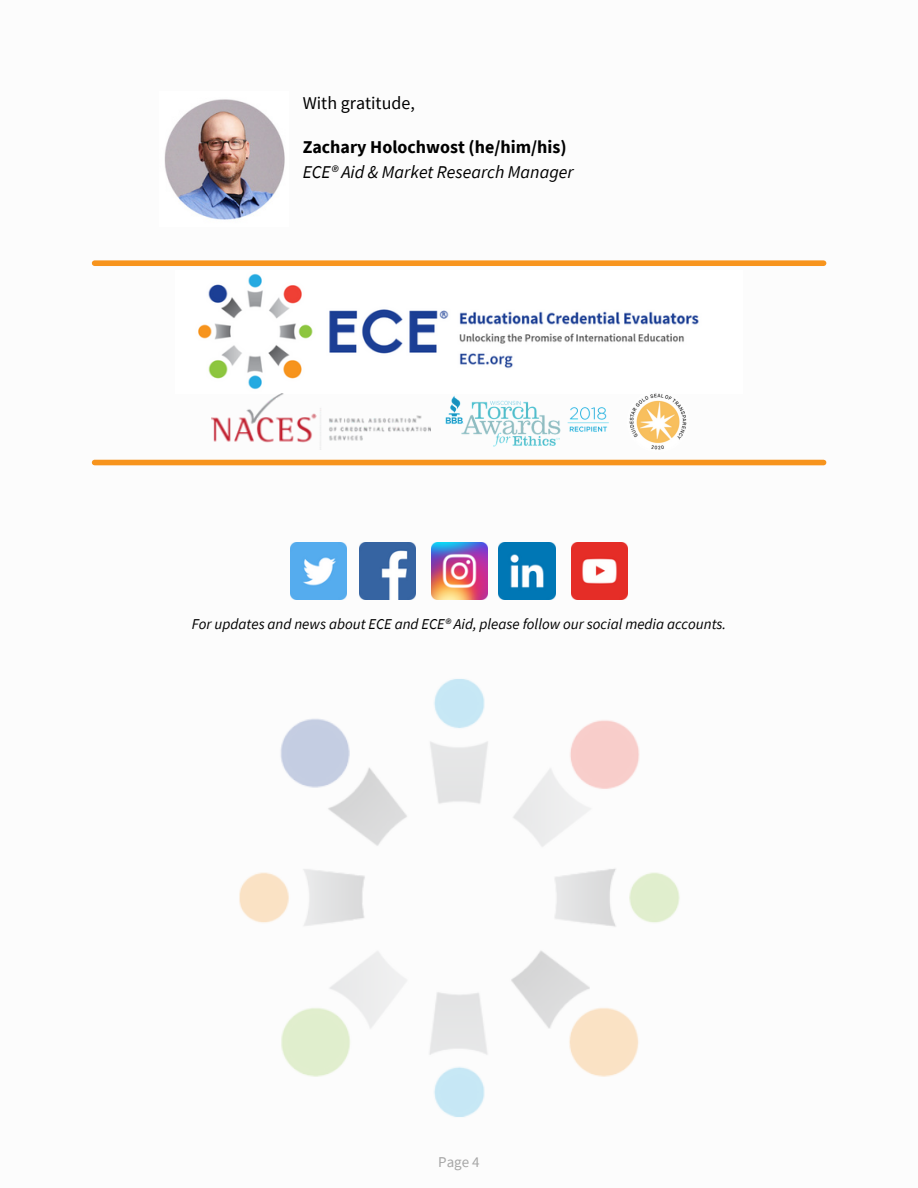
<style>
.page{position:relative;width:918px;height:1188px;background:#fff}
.page>*{position:absolute;margin:0;border:0;box-sizing:border-box;transform-origin:0 0}
.t1{font:700 18px "Source Sans Pro";color:#000}
.t2{font:italic 18px "Source Sans Pro";color:#000}
.t3{font:18px "Source Sans Pro";color:#000}
.t4{font:italic 15px "Source Sans Pro";color:#000}
.t5{font:15px "Source Sans Pro";color:#a6a6a6}
</style>
<div class="page">
<img style="left:164px;top:99px;width:121px;height:121px">
<div style="left:95px;top:260px;width:729px;height:6px;background:#f7941d"></div>
<div style="left:95px;top:460px;width:729px;height:5px;background:#f7941d"></div>
<img style="left:198px;top:273px;width:501px;height:117px">
<img style="left:629px;top:393px;width:58px;height:57px">
<img style="left:212px;top:393px;width:219px;height:56px">
<img style="left:445px;top:395px;width:164px;height:52px">
<img style="left:290px;top:543px;width:57px;height:56px">
<img style="left:359px;top:543px;width:57px;height:56px">
<img style="left:431px;top:543px;width:56px;height:56px">
<img style="left:499px;top:543px;width:56px;height:56px">
<img style="left:572px;top:543px;width:56px;height:56px">
<img style="left:239px;top:679px;width:441px;height:438px">
<p class="t3" style="left:303px;top:91px;width:114px">With gratitude,</p>
<p class="t1" style="left:303px;top:136px;width:265px">Zachary Holochwost (he/him/his)</p>
<p class="t2" style="left:303px;top:160px;width:273px">ECE® Aid &amp; Market Research Manager</p>
<p class="t4" style="left:192px;top:614px;width:536px">For updates and news about ECE and ECE® Aid, please follow our social media accounts.</p>
<p class="t5" style="left:438px;top:1152px;width:43px">Page 4</p>
</div>
